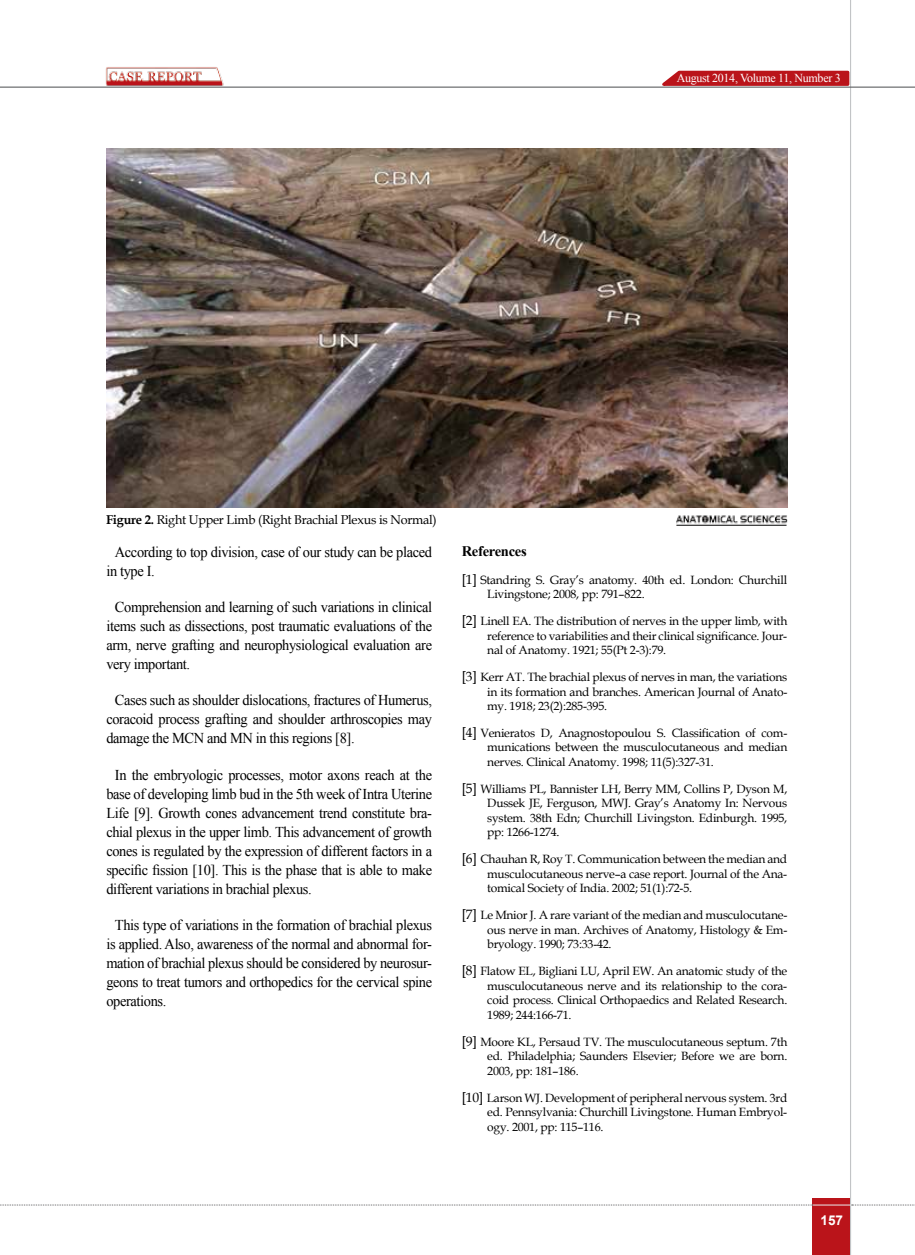
<style>
.page{position:relative;width:915px;height:1255px;background:#fff}
.page>*{position:absolute;margin:0;border:0;box-sizing:border-box;transform-origin:0 0}
.t1{font:15px/19px "Times New Roman";letter-spacing:-.025em;color:#000;text-align:justify;scale:.96 1}
.t2{font:700 14.55px "Times New Roman";letter-spacing:-.02em;color:#000}
.t3{font:700 13.5px "Arial";color:#fff}
.t4{font:12.75px "Book Antiqua";letter-spacing:-.02em;color:#000}
.t5{font:12.15px "Times New Roman";letter-spacing:-.025em;color:#fff}
.t6{font:12px/14.4px "Book Antiqua";letter-spacing:-.02em;color:#000;text-align:justify}
.s1{font-weight:700}
.s2{font-size:13.5px}
</style>
<div class="page">
<div style="left:812px;top:1198px;width:38px;height:56px;background:#ba141a"></div>
<hr style="left:849px;top:0;width:1px;height:1254px;background:#c2c4c6">
<hr style="left:0;top:87px;width:914px;height:1px;background:#5f6062">
<hr style="left:812px;top:1204px;width:38px;height:1px;background:#ebebec">
<svg style="left:0;top:1204px;width:812px;height:1px"></svg>
<svg style="left:851px;top:1204px;width:64px;height:1px"></svg>
<svg style="left:654px;top:69px;width:196px;height:18px;background:#c5454a"></svg>
<img style="left:107px;top:149px;width:680px;height:358px">
<img style="left:676px;top:515px;width:111px;height:10px">
<hr style="left:676px;top:525px;width:110px;height:1px;background:#000">
<img style="left:92px;top:67px;width:150px;height:21px">
<p class="t5" style="left:676px;top:70px;width:165px">August 2014, Volume 11, Number 3</p>
<p class="t4" style="left:106px;top:511px;width:332px"><span class="s1">Figure 2.</span> Right Upper Limb (Right Brachial Plexus is Normal)</p>
<p class="t1" style="left:106px;top:542px;width:340px;text-indent:9px">According to top division, case of our study can be placed in type I.</p>
<p class="t1" style="left:106px;top:597px;width:340px;text-indent:9px">Comprehension and learning of such variations in clinical items such as dissections, post traumatic evaluations of the arm, nerve grafting and neurophysiological evaluation are very important.</p>
<p class="t1" style="left:106px;top:690px;width:340px;text-indent:9px">Cases such as shoulder dislocations, fractures of Humerus, coracoid process grafting and shoulder arthroscopies may damage the MCN and MN in this regions [8].</p>
<p class="t1" style="left:106px;top:764px;width:340px;text-indent:9px">In the embryologic processes, motor axons reach at the base of developing limb bud in the 5th week of Intra Uterine Life [9]. Growth cones advancement trend constitute bra&shy;chial plexus in the upper limb. This advancement of growth cones is regulated by the expression of different factors in a specific fission [10]. This is the phase that is able to make different variations in brachial plexus.</p>
<p class="t1" style="left:106px;top:915px;width:340px;text-indent:9px">This type of variations in the formation of brachial plexus is applied. Also, awareness of the normal and abnormal for&shy;mation of brachial plexus should be considered by neurosur&shy;geons to treat tumors and orthopedics for the cervical spine operations.</p>
<p class="t2" style="left:461px;top:541px;width:66px">References</p>
<p class="t6" style="left:487px;top:572px;width:301px;text-indent:-26px"><span class="s2">[1]</span> Standring S. Gray’s anatomy. 40th ed. London: Churchill<br>Livingstone; 2008, pp: 791–822.</p>
<p class="t6" style="left:487px;top:613px;width:301px;text-indent:-26px"><span class="s2">[2]</span> Linell EA. The distribution of nerves in the upper limb, with reference to variabilities and their clinical significance. Jour&shy;nal of Anatomy. 1921; 55(Pt 2-3):79.</p>
<p class="t6" style="left:487px;top:669px;width:301px;text-indent:-26px"><span class="s2">[3]</span> Kerr AT. The brachial plexus of nerves in man, the variations in its formation and branches. American Journal of Anato&shy;my. 1918; 23(2):285-395.</p>
<p class="t6" style="left:487px;top:725px;width:301px;text-indent:-26px"><span class="s2">[4]</span> Venieratos D, Anagnostopoulou S. Classification of com&shy;munications between the musculocutaneous and median nerves. Clinical Anatomy. 1998; 11(5):327-31.</p>
<p class="t6" style="left:487px;top:781px;width:301px;text-indent:-26px"><span class="s2">[5]</span> Williams PL, Bannister LH, Berry MM, Collins P, Dyson M, Dussek JE, Ferguson, MWJ. Gray’s Anatomy In: Nervous system. 38th Edn; Churchill Livingston. Edinburgh. 1995, pp: 1266-1274.</p>
<p class="t6" style="left:487px;top:851px;width:301px;text-indent:-26px"><span class="s2">[6]</span> Chauhan R, Roy T. Communication between the median and musculocutaneous nerve–a case report. Journal of the Ana&shy;tomical Society of India. 2002; 51(1):72-5.</p>
<p class="t6" style="left:487px;top:907px;width:301px;text-indent:-26px"><span class="s2">[7]</span> Le Mnior J. A rare variant of the median and musculocutane&shy;ous nerve in man. Archives of Anatomy, Histology &amp; Em&shy;bryology. 1990; 73:33-42.</p>
<p class="t6" style="left:487px;top:963px;width:301px;text-indent:-26px"><span class="s2">[8]</span> Flatow EL, Bigliani LU, April EW. An anatomic study of the musculocutaneous nerve and its relationship to the cora&shy;coid process. Clinical Orthopaedics and Related Research.<br>1989; 244:166-71.</p>
<p class="t6" style="left:487px;top:1034px;width:301px;text-indent:-26px"><span class="s2">[9]</span> Moore KL, Persaud TV. The musculocutaneous septum. 7th ed. Philadelphia; Saunders Elsevier; Before we are born.<br>2003, pp: 181–186.</p>
<p class="t6" style="left:487px;top:1090px;width:301px;text-indent:-26px"><span class="s2">[10]</span> Larson WJ. Development of peripheral nervous system. 3rd ed. Pennsylvania: Churchill Livingstone. Human Embryol&shy;ogy. 2001, pp: 115–116.</p>
<p class="t3" style="left:820px;top:1210px;width:24px">157</p>
</div>
